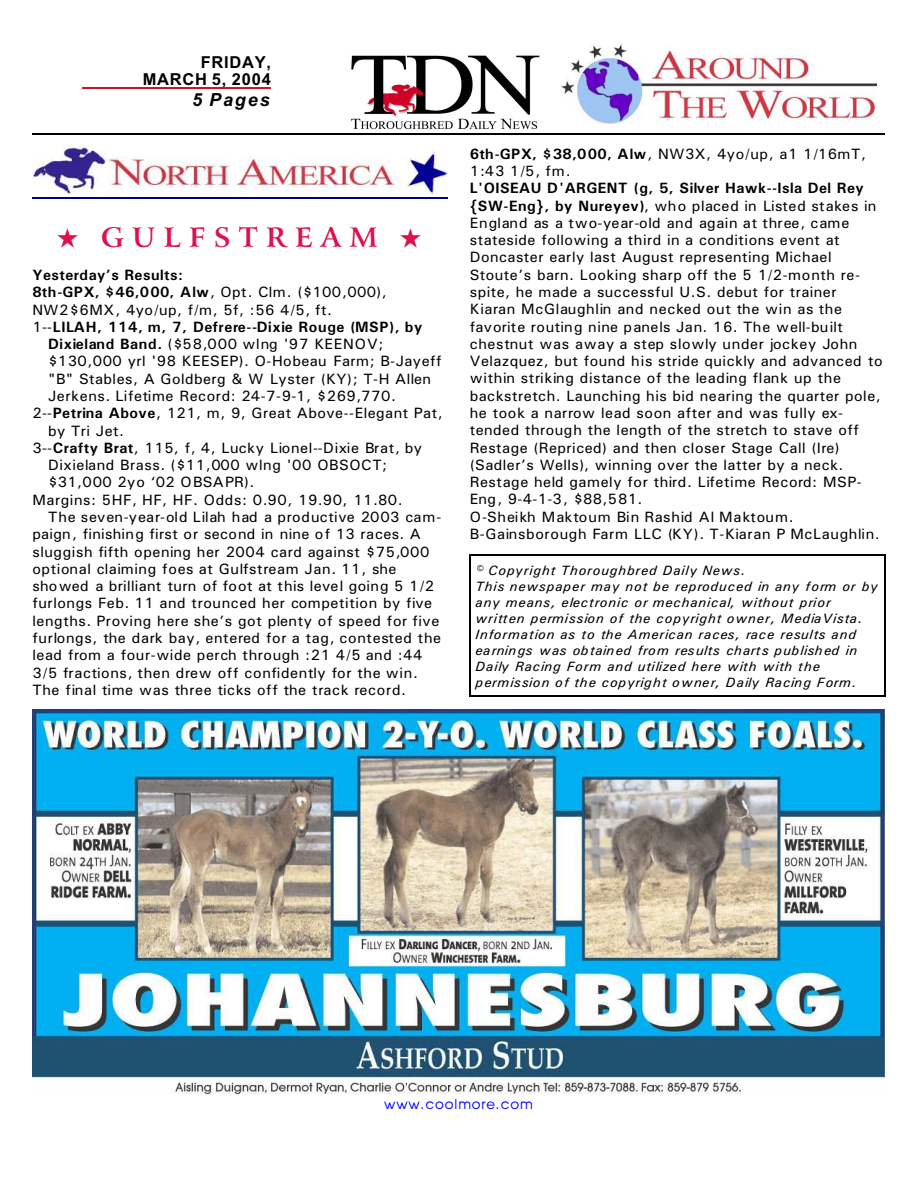
<style>
.page{position:relative;width:918px;height:1188px;background:#fff}
.page>*{position:absolute;margin:0;border:0;box-sizing:border-box;transform-origin:0 0}
.t1{font:700 27px "Arrus BT";letter-spacing:.295em;color:#db124d}
.t2{font:italic 700 18px "Arial";letter-spacing:.105em;color:#000}
.t3{font:700 16.5px/17.7px "Arial";letter-spacing:.045em;color:#000;text-align:right}
.t4{font:15px/17.2px "Univers";letter-spacing:.03em;color:#000}
.t5{font:700 15px "Univers";letter-spacing:.04em;color:#000}
.t6{font:15px "Univers";letter-spacing:.06em;color:#000}
.t7{font:15px "Univers";letter-spacing:.055em;color:#000}
.t8{font:italic 13.5px/16px "Univers";letter-spacing:.065em;color:#000}
.t9{font:13.5px "Advance";letter-spacing:.065em;color:#00f}
.s1{font-weight:700}
.s2{font-weight:400}
</style>
<div class="page">
<img style="left:32px;top:709px;width:852px;height:386px">
<hr style="left:82px;top:87px;width:189px;height:2px;background:#d41226">
<img style="left:561px;top:44px;width:315px;height:79px">
<img style="left:351px;top:55px;width:189px;height:75px">
<hr style="left:32px;top:134px;width:853px;height:1px;background:#000">
<img style="left:32px;top:145px;width:416px;height:49px">
<hr style="left:32px;top:197px;width:416px;height:1px;background:#000080">
<hr style="left:470px;top:554px;width:1px;height:142px;background:#000">
<hr style="left:884px;top:554px;width:1px;height:142px;background:#000">
<hr style="left:470px;top:554px;width:415px;height:1px;background:#000">
<hr style="left:470px;top:695px;width:415px;height:2px;background:#000">
<p class="t3" style="left:143px;top:54px;width:130px">FRIDAY,<br>MARCH 5, 2004</p>
<p class="t2" style="left:192px;top:93px;width:79px">5 Pages</p>
<h1 class="t1" style="left:57px;top:226px;width:366px">★ GULFSTREAM ★</h1>
<p class="t5" style="left:32px;top:270px;width:152px">Yesterday’s Results:</p>
<p class="t4" style="left:32px;top:285px;width:356px"><span class="s1">8th-GPX, $46,000, Alw</span>, Opt. Clm. ($100,000),</p>
<p class="t4" style="left:32px;top:302px;width:301px">NW2$6MX, 4yo/up, f/m, 5f, :56 4/5, ft.</p>
<p class="t5" style="left:32px;top:322px;width:391px"><span class="s2">1--</span>LILAH, 114, m, 7, Defrere--Dixie Rouge (MSP), by</p>
<p class="t7" style="left:48px;top:339px;width:337px"><span class="s1">Dixieland Band.</span> ($58,000 wlng '97 KEENOV;</p>
<p class="t4" style="left:48px;top:354px;width:395px">$130,000 yrl '98 KEESEP). O-Hobeau Farm; B-Jayeff</p>
<p class="t4" style="left:48px;top:371px;width:384px">"B" Stables, A Goldberg &amp; W Lyster (KY); T-H Allen</p>
<p class="t4" style="left:48px;top:389px;width:349px">Jerkens. Lifetime Record: 24-7-9-1, $269,770.</p>
<p class="t4" style="left:32px;top:406px;width:412px">2--<span class="s1">Petrina Above</span>, 121, m, 9, Great Above--Elegant Pat,</p>
<p class="t4" style="left:48px;top:423px;width:78px">by Tri Jet.</p>
<p class="t4" style="left:32px;top:440px;width:391px">3--<span class="s1">Crafty Brat</span>, 115, f, 4, Lucky Lionel--Dixie Brat, by</p>
<p class="t4" style="left:48px;top:458px;width:341px">Dixieland Brass. ($11,000 wlng '00 OBSOCT;</p>
<p class="t4" style="left:48px;top:475px;width:208px">$31,000 2yo ‘02 OBSAPR).</p>
<p class="t4" style="left:32px;top:492px;width:372px">Margins: 5HF, HF, HF. Odds: 0.90, 19.90, 11.80.</p>
<p class="t6" style="left:48px;top:512px;width:395px">The seven-year-old Lilah had a productive 2003 cam-</p>
<p class="t4" style="left:32px;top:527px;width:390px">paign, finishing first or second in nine of 13 races. A</p>
<p class="t4" style="left:32px;top:544px;width:399px">sluggish fifth opening her 2004 card against $75,000</p>
<p class="t4" style="left:32px;top:561px;width:366px">optional claiming foes at Gulfstream Jan. 11, she</p>
<p class="t4" style="left:32px;top:579px;width:403px">showed a brilliant turn of foot at this level going 5 1/2</p>
<p class="t4" style="left:32px;top:596px;width:401px">furlongs Feb. 11 and trounced her competition by five</p>
<p class="t4" style="left:32px;top:613px;width:409px">lengths. Proving here she’s got plenty of speed for five</p>
<p class="t4" style="left:32px;top:631px;width:410px">furlongs, the dark bay, entered for a tag, contested the</p>
<p class="t4" style="left:32px;top:648px;width:392px">lead from a four-wide perch through :21 4/5 and :44</p>
<p class="t4" style="left:32px;top:665px;width:387px">3/5 fractions, then drew off confidently for the win.</p>
<p class="t4" style="left:32px;top:682px;width:375px">The final time was three ticks off the track record.</p>
<p class="t4" style="left:470px;top:146px;width:398px"><span class="s1">6th-GPX, $38,000, Alw</span>, NW3X, 4yo/up, a1 1/16mT,<br>1:43 1/5, fm.</p>
<p class="t4" style="left:470px;top:181px;width:415px"><span class="s1">L'OISEAU D'ARGENT (g, 5, Silver Hawk--Isla Del Rey {SW-Eng}, by Nureyev)</span>, who placed in Listed stakes in England as a two-year-old and again at three, came stateside following a third in a conditions event at Doncaster early last August representing Michael Stoute’s barn. Looking sharp off the 5 1/2-month re&shy;spite, he made a successful U.S. debut for trainer Kiaran McGlaughlin and necked out the win as the favorite routing nine panels Jan. 16. The well-built chestnut was away a step slowly under jockey John Velazquez, but found his stride quickly and advanced to within striking distance of the leading flank up the backstretch. Launching his bid nearing the quarter pole, he took a narrow lead soon after and was fully ex&shy;tended through the length of the stretch to stave off Restage (Repriced) and then closer Stage Call (Ire) (Sadler’s Wells), winning over the latter by a neck.<br>Restage held gamely for third. Lifetime Record: MSP-Eng, 9-4-1-3, $88,581.<br>O-Sheikh Maktoum Bin Rashid Al Maktoum.<br>B-Gainsborough Farm LLC (KY). T-Kiaran P McLaughlin.</p>
<p class="t8" style="left:476px;top:563px;width:404px">© Copyright Thoroughbred Daily News.<br>This newspaper may not be reproduced in any form or by any means, electronic or mechanical, without prior written permission of the copyright owner, MediaVista.<br>Information as to the American races, race results and earnings was obtained from results charts published in Daily Racing Form and utilized here with with the permission of the copyright owner, Daily Racing Form.</p>
<p class="t9" style="left:384px;top:1099px;width:150px">www.coolmore.com</p>
</div>
